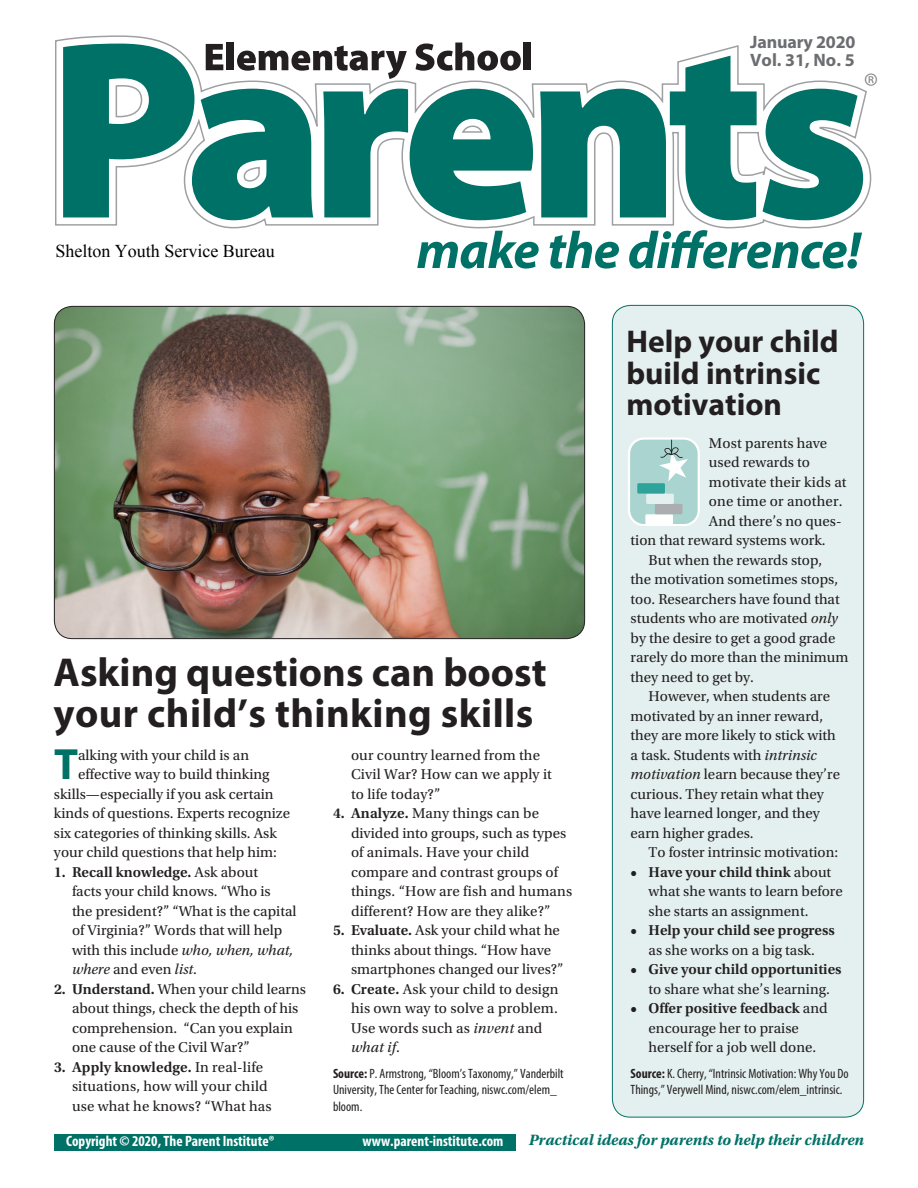
<style>
.page{position:relative;width:918px;height:1188px;background:#fff}
.page>*{position:absolute;margin:0;border:0;box-sizing:border-box;transform-origin:0 0}
._03_Intro_para_w_dro{font:700 43.95px "Myriad Pro";color:#007167}
._00_Large_Headline{font:700 40.5px/40.5px "Myriad Pro";letter-spacing:.005em;color:#231f20}
._02_Small_Headline{font:700 31.5px/31.5px "Myriad Pro";color:#231f20}
.t1{font:27px "Myriad";color:#808285}
.t2{font:18px "Times New Roman";color:#000}
.Date{font:700 18px "Myriad Pro";letter-spacing:-.01em;color:#6c6d70}
.Footer2{font:italic 700 15.75px "Utopia Std";color:#007167}
._04_Body_text{font:15px/19.5px "Utopia Std";color:#231f20}
._03_Intro_para_w_dro-2{font:15px "Utopia Std";color:#231f20}
.t3{font:600 15px/19.5px "Utopia Std";color:#231f20;text-align:center}
.Footer1{font:700 condensed 15px "Myriad Pro";color:#fff}
._07_Source{font:condensed 13.5px/16.5px "Myriad Pro";color:#231f20}
.s1{font-weight:600}
.s2{font-style:italic}
.s3{font-weight:700}
.s4{font-weight:400}
</style>
<div class="page">
<div style="left:612px;top:305px;width:252px;height:812px;background:#e4f0ef;border-radius:18px"></div>
<div style="left:54px;top:1134px;width:462px;height:16px;background:#007167"></div>
<svg style="left:55px;top:35px;width:817px;height:194px"></svg>
<svg style="left:763px;top:89px;width:100px;height:131px"></svg>
<svg style="left:417px;top:231px;width:122px;height:38px"></svg>
<svg style="left:550px;top:231px;width:69px;height:38px"></svg>
<svg style="left:629px;top:230px;width:233px;height:39px"></svg>
<svg style="left:63px;top:43px;width:470px;height:177px"></svg>
<div style="left:524px;top:43px;width:7px;height:27px;background:#231f20"></div>
<svg style="left:628px;top:437px;width:72px;height:89px;background:#b6d8d5"></svg>
<img style="left:54px;top:306px;width:531px;height:333px">
<h1 class="Date" style="left:750px;top:30px;width:107px">January 2020</h1>
<h1 class="Date" style="left:750px;top:48px;width:106px">Vol. 31, No. 5</h1>
<p class="t1" style="left:864px;top:69px;width:15px">®</p>
<p class="t2" style="left:55px;top:238px;width:221px">Shelton Youth Service Bureau</p>
<h2 class="_00_Large_Headline" style="left:54px;top:651px;width:495px">Asking questions can boost your child’s thinking skills</h2>
<p class="_03_Intro_para_w_dro" style="left:54px;top:736px;width:26px">T</p>
<p class="_03_Intro_para_w_dro-2" style="left:78px;top:747px;width:173px">alking with your child is an</p>
<p class="_03_Intro_para_w_dro-2" style="left:78px;top:766px;width:193px">effective way to build thinking</p>
<p class="_03_Intro_para_w_dro-2" style="left:54px;top:786px;width:221px">skills—especially if you ask certain</p>
<p class="_03_Intro_para_w_dro-2" style="left:54px;top:805px;width:238px">kinds of questions. Experts recognize</p>
<p class="_03_Intro_para_w_dro-2" style="left:54px;top:825px;width:224px">six categories of thinking skills. Ask</p>
<p class="_03_Intro_para_w_dro-2" style="left:54px;top:844px;width:225px">your child questions that help him:</p>
<p class="_04_Body_text" style="left:72px;top:862px;width:226px;text-indent:-18px"><span class="s1">1. Recall knowledge.</span> Ask about<br>facts your child knows. “Who is<br>the president?” “What is the capital of Virginia?” Words that will help with this include <span class="s2">who, when, what, where</span> and even <span class="s2">list</span>.</p>
<p class="_04_Body_text" style="left:72px;top:979px;width:236px;text-indent:-18px"><span class="s1">2. Understand.</span> When your child learns about things, check the depth of his comprehension. “Can you explain one cause of the Civil War?”</p>
<p class="_04_Body_text" style="left:72px;top:1057px;width:201px;text-indent:-18px"><span class="s1">3. Apply knowledge.</span> In real-life situations, how will your child use what he knows? “What has</p>
<p class="_04_Body_text" style="left:351px;top:745px;width:202px">our country learned from the<br>Civil War? How can we apply it to life today?”</p>
<p class="_04_Body_text" style="left:351px;top:804px;width:223px;text-indent:-18px"><span class="s1">4. Analyze.</span> Many things can be divided into groups, such as types of animals. Have your child compare and contrast groups of things. “How are fish and humans different? How are they alike?”</p>
<p class="_04_Body_text" style="left:351px;top:921px;width:214px;text-indent:-18px"><span class="s1">5. Evaluate.</span> Ask your child what he thinks about things. “How have smartphones changed our lives?”</p>
<p class="_04_Body_text" style="left:351px;top:979px;width:209px;text-indent:-18px"><span class="s1">6. Create.</span> Ask your child to design his own way to solve a problem.<br>Use words such as <span class="s2">invent</span> and <span class="s2">what if</span>.</p>
<p class="_07_Source" style="left:333px;top:1065px;width:232px"><span class="s3">Source:</span> P. Armstrong, “Bloom’s Taxonomy,” Vanderbilt<br>University, The Center for Teaching, niswc.com/elem_ bloom.</p>
<h3 class="_02_Small_Headline" style="left:626px;top:325px;width:214px">Help your child build intrinsic motivation</h3>
<p class="_04_Body_text" style="left:709px;top:433px;width:120px">Most parents have</p>
<p class="_04_Body_text" style="left:709px;top:453px;width:103px">used rewards to</p>
<p class="_04_Body_text" style="left:709px;top:472px;width:139px">motivate their kids at</p>
<p class="_04_Body_text" style="left:709px;top:492px;width:135px">one time or another.</p>
<p class="_04_Body_text" style="left:709px;top:511px;width:134px">And there’s no ques-</p>
<p class="_04_Body_text" style="left:631px;top:531px;width:196px">tion that reward systems work.</p>
<p class="_04_Body_text" style="left:631px;top:550px;width:220px;text-indent:18px">But when the rewards stop,<br>the motivation sometimes stops, too. Researchers have found that students who are motivated <span class="s2">only </span>by the desire to get a good grade rarely do more than the minimum they need to get by.</p>
<p class="_04_Body_text" style="left:631px;top:687px;width:211px;text-indent:18px">However, when students are motivated by an inner reward, they are more likely to stick with a task. Students with <span class="s2">intrinsic motivation</span> learn because they’re curious. They retain what they have learned longer, and they earn higher grades.</p>
<p class="_04_Body_text" style="left:649px;top:843px;width:191px">To foster intrinsic motivation:</p>
<p class="_04_Body_text" style="left:649px;top:862px;width:196px;text-indent:-18px"><span class="s1">• Have your child think</span> about what she wants to learn before she starts an assignment.</p>
<p class="t3" style="left:631px;top:921px;width:206px">• Help your child see progress <span class="s4">as she works on a big task.</span></p>
<p class="t3" style="left:631px;top:960px;width:212px">• Give your child opportunities <span class="s4">to share what she’s learning.</span></p>
<p class="_04_Body_text" style="left:649px;top:999px;width:181px;text-indent:-18px"><span class="s1">• Offer positive feedback</span> and encourage her to praise herself for a job well done.</p>
<p class="_07_Source" style="left:631px;top:1065px;width:220px"><span class="s3">Source:</span> K. Cherry, “Intrinsic Motivation: Why You Do<br>Things,” Verywell Mind, niswc.com/elem_intrinsic.</p>
<p class="Footer1" style="left:66px;top:1132px;width:210px">Copyright © 2020, The Parent Institute®</p>
<p class="Footer1" style="left:363px;top:1132px;width:142px">www.parent-institute.com</p>
<p class="Footer2" style="left:529px;top:1131px;width:337px">Practical ideas for parents to help their children</p>
</div>
